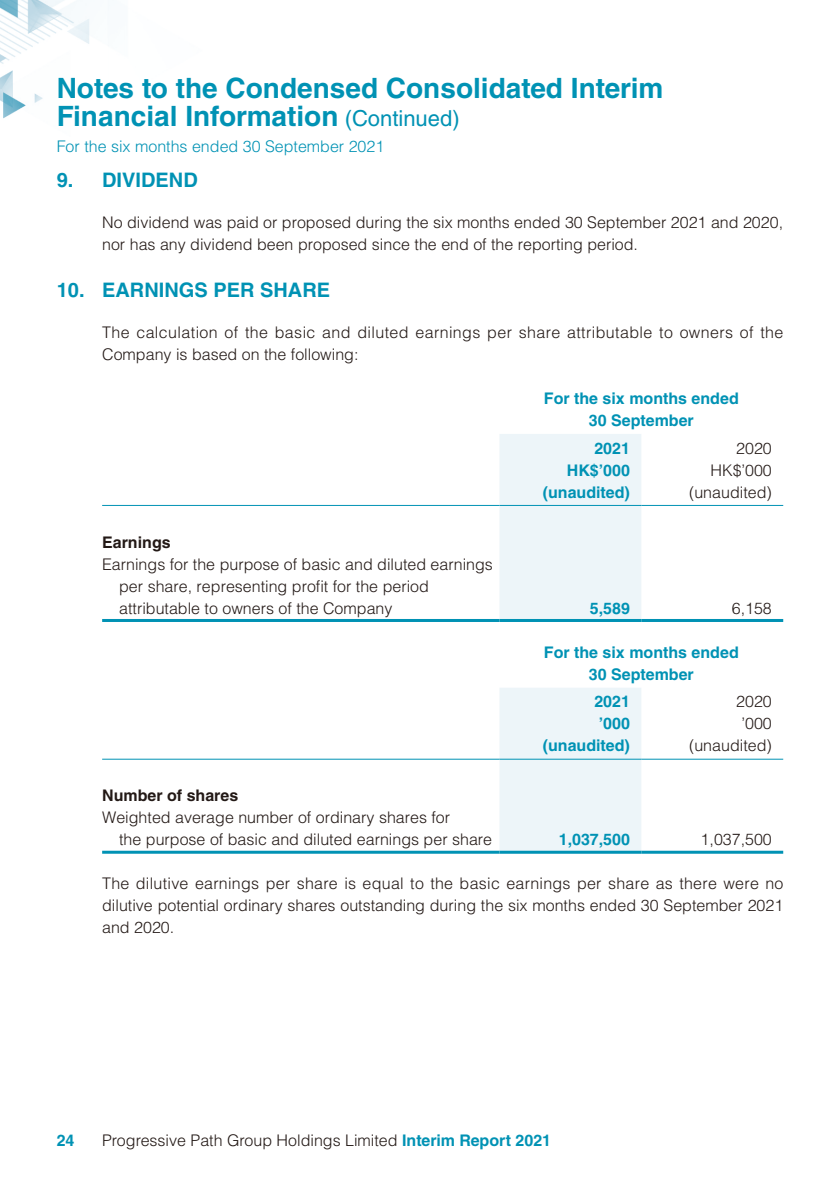
<style>
.page{position:relative;width:840px;height:1191px;background:#fff}
.page>*{position:absolute;margin:0;border:0;box-sizing:border-box;transform-origin:0 0}
.t1{font:700 28px/28px "Helvetica LT Std";color:#0092b4}
.t2{font:700 20px "Helvetica LT Std";color:#0092b4}
.t3{font:300 16px/22px "Helvetica LT Std";color:#231916}
.t4{font:700 16px/22px "Helvetica LT Std";color:#0092b4;text-align:center}
.t5{font:300 16px/22px "Helvetica LT Std";letter-spacing:.025em;color:#231916}
.t6{font:300 16px "Helvetica LT Std";color:#0092b4}
.t7{font:700 16px "Helvetica LT Std";color:#231916}
.s1{font-weight:400;font-size:22px}
.s2{font-weight:700;color:#0092b4}
</style>
<div class="page">
<img style="left:0;top:0;width:784px;height:854px">
<div style="left:499px;top:434px;width:142px;height:185px;background:#edf5f9"></div>
<hr style="left:102px;top:505px;width:397px;height:1px;background:#0092b4">
<hr style="left:499px;top:505px;width:142px;height:1px;background:#0092b4">
<hr style="left:641px;top:505px;width:141px;height:1px;background:#0092b4">
<hr style="left:102px;top:619px;width:397px;height:3px;background:#0092b4">
<hr style="left:499px;top:619px;width:142px;height:3px;background:#0092b4">
<hr style="left:641px;top:619px;width:141px;height:3px;background:#0092b4">
<div style="left:499px;top:687px;width:142px;height:163px;background:#edf5f9"></div>
<hr style="left:102px;top:758px;width:397px;height:1px;background:#0092b4">
<hr style="left:499px;top:758px;width:142px;height:1px;background:#0092b4">
<hr style="left:641px;top:758px;width:141px;height:1px;background:#0092b4">
<hr style="left:102px;top:850px;width:397px;height:3px;background:#0092b4">
<hr style="left:499px;top:850px;width:142px;height:3px;background:#0092b4">
<hr style="left:641px;top:850px;width:141px;height:3px;background:#0092b4">
<h1 class="t1" style="left:57px;top:74px;width:608px">Notes to the Condensed Consolidated Interim<br>Financial Information <span class="s1">(Continued)</span></h1>
<p class="t6" style="left:57px;top:136px;width:329px">For the six months ended 30 September 2021</p>
<p class="t2" style="left:57px;top:168px;width:142px">9. DIVIDEND</p>
<p class="t3" style="left:102px;top:211px;width:682px">No dividend was paid or proposed during the six months ended 30 September 2021 and 2020, nor has any dividend been proposed since the end of the reporting period.</p>
<p class="t2" style="left:57px;top:278px;width:275px">10. EARNINGS PER SHARE</p>
<p class="t5" style="left:102px;top:321px;width:682px">The calculation of the basic and diluted earnings per share attributable to owners of the<br>Company is based on the following:</p>
<p class="t4" style="left:543px;top:387px;width:196px">For the six months ended<br>30 September</p>
<p class="t4" style="left:594px;top:437px;width:37px">2021</p>
<p class="t3" style="left:735px;top:437px;width:37px">2020</p>
<p class="t4" style="left:566px;top:459px;width:65px">HK$’000</p>
<p class="t3" style="left:710px;top:459px;width:63px">HK$’000</p>
<p class="t4" style="left:542px;top:481px;width:89px">(unaudited)</p>
<p class="t3" style="left:688px;top:481px;width:84px">(unaudited)</p>
<p class="t7" style="left:102px;top:532px;width:70px">Earnings</p>
<p class="t3" style="left:119px;top:553px;width:375px;text-indent:-17px">Earnings for the purpose of basic and diluted earnings per share, representing profit for the period attributable to owners of the Company</p>
<p class="t4" style="left:589px;top:597px;width:42px">5,589</p>
<p class="t3" style="left:731px;top:597px;width:42px">6,158</p>
<p class="t4" style="left:543px;top:641px;width:196px">For the six months ended<br>30 September</p>
<p class="t4" style="left:594px;top:690px;width:37px">2021</p>
<p class="t3" style="left:735px;top:690px;width:37px">2020</p>
<p class="t4" style="left:598px;top:712px;width:33px">’000</p>
<p class="t3" style="left:741px;top:712px;width:32px">’000</p>
<p class="t4" style="left:542px;top:734px;width:89px">(unaudited)</p>
<p class="t3" style="left:688px;top:734px;width:84px">(unaudited)</p>
<p class="t7" style="left:102px;top:786px;width:138px">Number of shares</p>
<p class="t3" style="left:119px;top:806px;width:374px;text-indent:-17px">Weighted average number of ordinary shares for<br>the purpose of basic and diluted earnings per share</p>
<p class="t4" style="left:558px;top:828px;width:73px">1,037,500</p>
<p class="t3" style="left:700px;top:828px;width:73px">1,037,500</p>
<p class="t3" style="left:102px;top:872px;width:682px;text-align:justify">The dilutive earnings per share is equal to the basic earnings per share as there were no dilutive potential ordinary shares outstanding during the six months ended 30 September 2021 and 2020.</p>
<p class="t4" style="left:57px;top:1128px;width:19px">24</p>
<p class="t3" style="left:102px;top:1128px;width:450px">Progressive Path Group Holdings Limited <span class="s2">Interim Report 2021</span></p>
</div>
